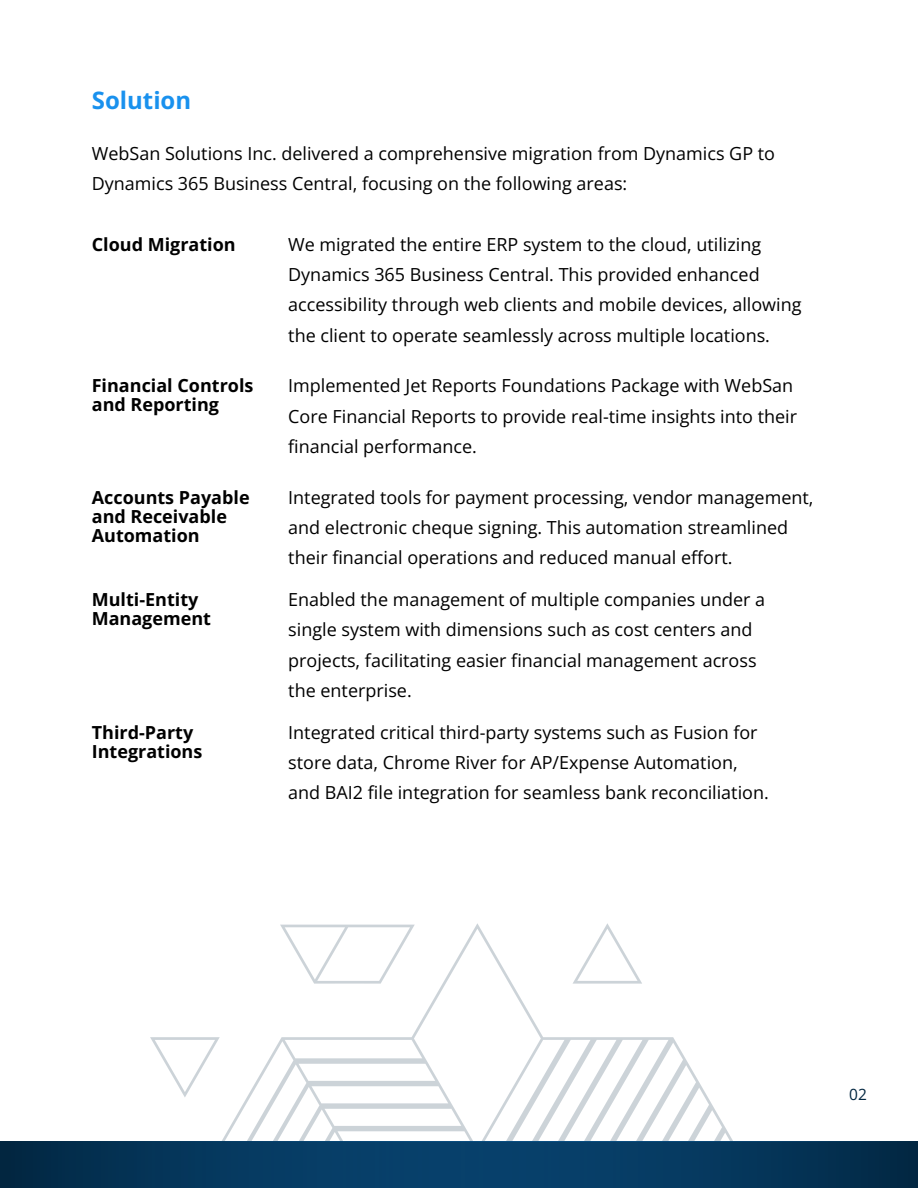
<style>
.page{position:relative;width:918px;height:1188px;background:#fff}
.page>*{position:absolute;margin:0;border:0;box-sizing:border-box;transform-origin:0 0}
.t1{font:700 24px "Open Sans";color:#1991ee}
.t2{font:18px/30.3px "Open Sans";color:#000}
.t3{font:700 18px/19.2px "Open Sans";color:#000}
.t4{font:15.45px "Open Sans";color:#022640}
</style>
<div class="page">
<svg style="left:150px;top:923px;width:583px;height:218px"></svg>
<svg style="left:0;top:1141px;width:918px;height:47px"></svg>
<p class="t1" style="left:92px;top:84px;width:101px">Solution</p>
<p class="t2" style="left:92px;top:138px;width:685px">WebSan Solutions Inc. delivered a comprehensive migration from Dynamics GP to<br>Dynamics 365 Business Central, focusing on the following areas:</p>
<h2 class="t3" style="left:92px;top:234px;width:145px">Cloud Migration</h2>
<p class="t2" style="left:288px;top:229px;width:515px">We migrated the entire ERP system to the cloud, utilizing Dynamics 365 Business Central. This provided enhanced accessibility through web clients and mobile devices, allowing the client to operate seamlessly across multiple locations.</p>
<h2 class="t3" style="left:92px;top:376px;width:163px">Financial Controls and Reporting</h2>
<p class="t2" style="left:288px;top:370px;width:510px">Implemented Jet Reports Foundations Package with WebSan<br>Core Financial Reports to provide real-time insights into their financial performance.</p>
<h2 class="t3" style="left:92px;top:487px;width:159px">Accounts Payable and Receivable<br>Automation</h2>
<p class="t2" style="left:288px;top:481px;width:527px">Integrated tools for payment processing, vendor management, and electronic cheque signing. This automation streamlined their financial operations and reduced manual effort.</p>
<h1 class="t3" style="left:92px;top:589px;width:121px">Multi-Entity<br>Management</h1>
<p class="t2" style="left:288px;top:584px;width:479px">Enabled the management of multiple companies under a single system with dimensions such as cost centers and projects, facilitating easier financial management across the enterprise.</p>
<h2 class="t3" style="left:92px;top:722px;width:112px">Third-Party<br>Integrations</h2>
<p class="t2" style="left:288px;top:717px;width:482px">Integrated critical third-party systems such as Fusion for store data, Chrome River for AP/Expense Automation, and BAI2 file integration for seamless bank reconciliation.</p>
<h2 class="t4" style="left:849px;top:1083px;width:19px">02</h2>
</div>
